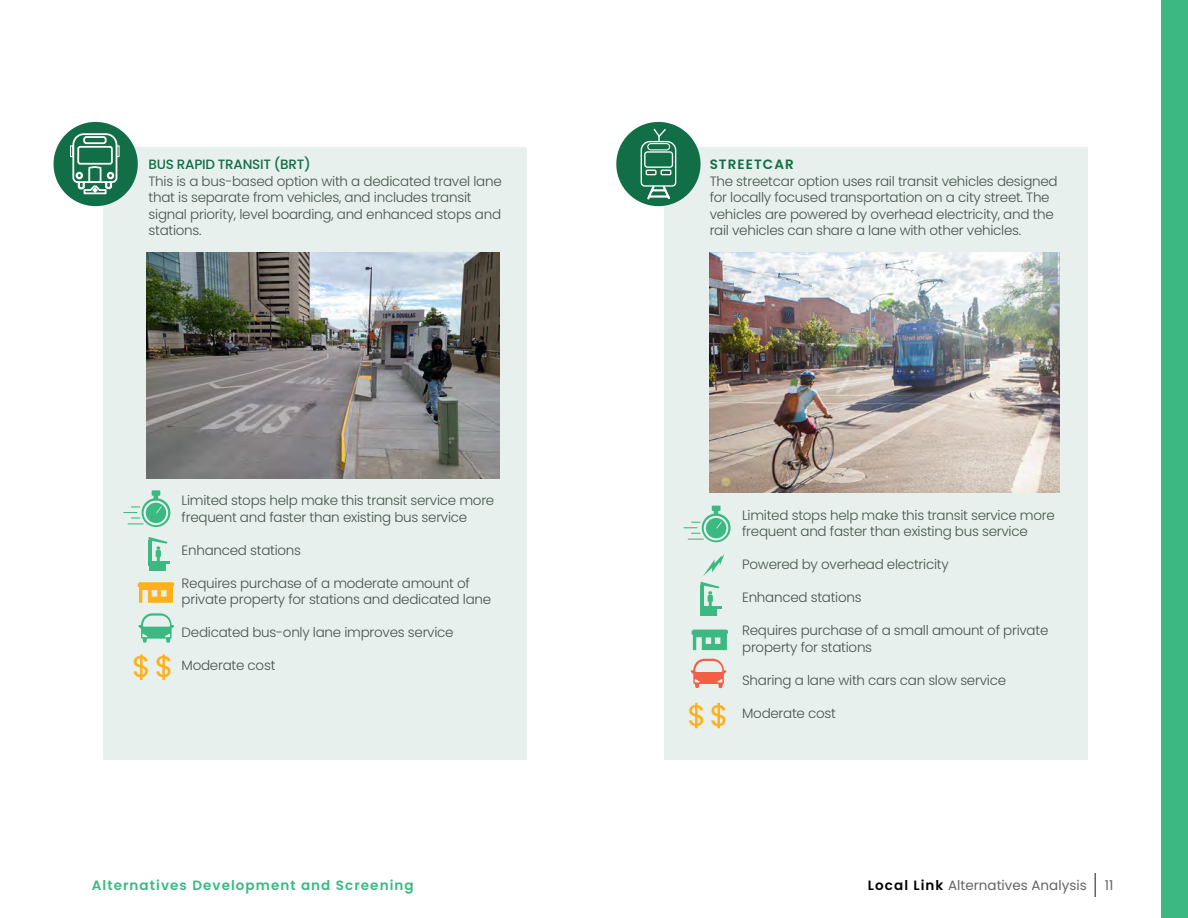
<style>
.page{position:relative;width:1188px;height:918px;background:#fff}
.page>*{position:absolute;margin:0;border:0;box-sizing:border-box;transform-origin:0 0}
.t1{font:300 13.5px/16.5px "Poppins";letter-spacing:-.02em;color:#47544c}
.t2{font:600 13.5px "Poppins";letter-spacing:.08em;color:#3cb982}
.t3{font:13.5px "Poppins";color:#636466}
.t4{font:500 13.5px "Poppins";letter-spacing:-.02em;color:#116e46}
.t5{font:600 13.5px "Poppins";letter-spacing:.08em;color:#116e46}
.s1{font-weight:400;font-size:29.85px;color:#ffb01a}
.s2{font-weight:600;color:#000}
</style>
<div class="page">
<div style="left:1162px;top:0;width:26px;height:918px;background:#3cb982"></div>
<svg style="left:1095px;top:873px;width:1px;height:24px"></svg>
<div style="left:103px;top:147px;width:424px;height:613px;background:#e7f0ec"></div>
<div style="left:54px;top:122px;width:84px;height:84px;background:#116e46;border-radius:50%"></div>
<svg style="left:70px;top:133px;width:48px;height:62px"></svg>
<img style="left:147px;top:252px;width:352px;height:226px">
<hr style="left:140px;top:655px;width:3px;height:25px;background:#ffb01a">
<hr style="left:162px;top:655px;width:3px;height:25px;background:#ffb01a">
<svg style="left:138px;top:613px;width:36px;height:30px"></svg>
<svg style="left:138px;top:582px;width:36px;height:21px"></svg>
<div style="left:149px;top:564px;width:16px;height:6px;background:#3cb982"></div>
<hr style="left:149px;top:562px;width:21px;height:2px;background:#3cb982">
<svg style="left:149px;top:537px;width:19px;height:25px"></svg>
<div style="left:152px;top:490px;width:8px;height:6px;background:#3cb982"></div>
<svg style="left:123px;top:494px;width:47px;height:33px;background:#a7dbc4"></svg>
<div style="left:665px;top:147px;width:423px;height:613px;background:#e7f0ec"></div>
<div style="left:616px;top:122px;width:85px;height:84px;background:#116e46;border-radius:50%"></div>
<svg style="left:640px;top:128px;width:37px;height:72px"></svg>
<img style="left:710px;top:252px;width:350px;height:240px">
<svg style="left:690px;top:659px;width:37px;height:29px"></svg>
<svg style="left:703px;top:554px;width:21px;height:22px"></svg>
<svg style="left:692px;top:630px;width:36px;height:20px"></svg>
<div style="left:712px;top:506px;width:9px;height:5px;background:#3cb982"></div>
<svg style="left:683px;top:509px;width:48px;height:33px"></svg>
<div style="left:700px;top:609px;width:17px;height:6px;background:#3cb982"></div>
<hr style="left:700px;top:607px;width:22px;height:2px;background:#3cb982">
<svg style="left:701px;top:582px;width:19px;height:25px"></svg>
<hr style="left:695px;top:703px;width:3px;height:25px;background:#ffb01a">
<hr style="left:717px;top:703px;width:3px;height:25px;background:#ffb01a">
<p class="t4" style="left:149px;top:156px;width:164px">BUS RAPID TRANSIT (BRT)</p>
<p class="t1" style="left:149px;top:173px;width:355px">This is a bus-based option with a dedicated travel lane that is separate from vehicles, and includes transit signal priority, level boarding, and enhanced stops and stations.</p>
<p class="t1" style="left:182px;top:492px;width:314px">Limited stops help make this transit service more frequent and faster than existing bus service</p>
<p class="t1" style="left:182px;top:542px;width:121px">Enhanced stations</p>
<p class="t1" style="left:182px;top:575px;width:311px">Requires purchase of a moderate amount of private property for stations and dedicated lane</p>
<p class="t1" style="left:182px;top:624px;width:273px">Dedicated bus-only lane improves service</p>
<p class="t1" style="left:132px;top:657px;width:145px"><span class="s1">S S</span> Moderate cost</p>
<p class="t5" style="left:710px;top:156px;width:86px">STREETCAR</p>
<p class="t1" style="left:710px;top:173px;width:350px">The streetcar option uses rail transit vehicles designed for locally focused transportation on a city street. The vehicles are powered by overhead electricity, and the rail vehicles can share a lane with other vehicles.</p>
<p class="t1" style="left:742px;top:507px;width:314px">Limited stops help make this transit service more frequent and faster than existing bus service</p>
<p class="t1" style="left:742px;top:556px;width:208px">Powered by overhead electricity</p>
<p class="t1" style="left:742px;top:589px;width:121px">Enhanced stations</p>
<p class="t1" style="left:742px;top:622px;width:308px">Requires purchase of a small amount of private property for stations</p>
<p class="t1" style="left:742px;top:672px;width:265px">Sharing a lane with cars can slow service</p>
<p class="t1" style="left:687px;top:705px;width:150px"><span class="s1">S S</span> Moderate cost</p>
<p class="t2" style="left:92px;top:878px;width:323px">Alternatives Development and Screening</p>
<p class="t3" style="left:868px;top:878px;width:220px"><span class="s2">Local Link</span> Alternatives Analysis</p>
<p class="t3" style="left:1105px;top:878px;width:10px">11</p>
</div>
